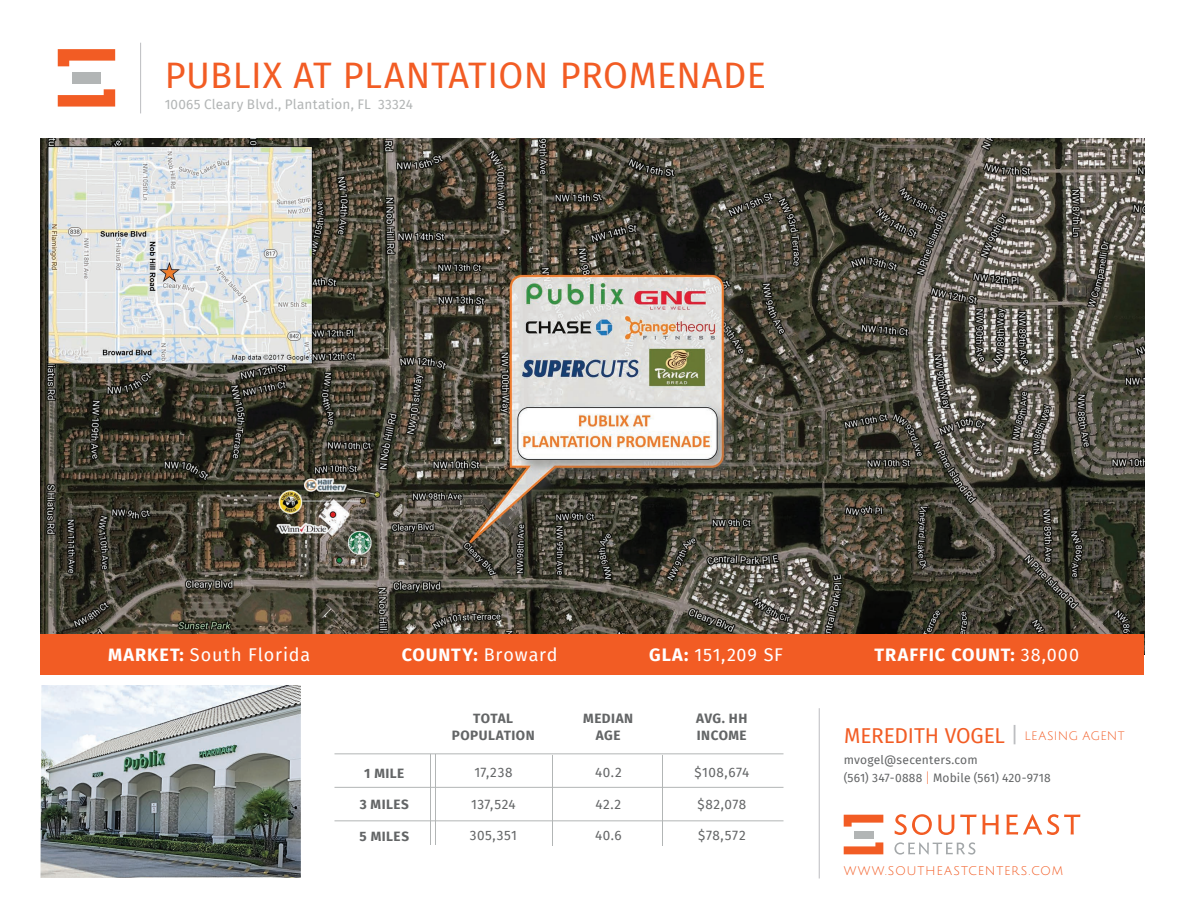
<style>
.page{position:relative;width:1188px;height:918px;background:#fff}
.page>*{position:absolute;margin:0;border:0;box-sizing:border-box;transform-origin:0 0}
.t1{font:36px "Fira Sans";letter-spacing:.015em;color:#f25c24}
.t2{font:21px "Fira Sans";letter-spacing:-.01em;color:#f25c24}
.t3{font:700 18px "Fira Sans";letter-spacing:.05em;color:#fff}
.t4{font:18px "Fira Sans";letter-spacing:.04em;color:#fff}
.t5{font:13.5px "Fira Sans";letter-spacing:.04em;color:#636566}
.t6{font:700 13.5px/16.2px "Fira Sans";letter-spacing:.035em;color:#636566;text-align:center}
.t7{font:13.5px "Fira Sans";letter-spacing:.015em;color:#b2b5b5}
.t8{font:13.5px "Julius Sans One";letter-spacing:.055em;color:#f25c24}
.t9{font:12px/18px "Fira Sans";letter-spacing:.015em;color:#636566}
.s1{font-weight:700}
.s2{font-weight:400}
.s3{color:#bcbdc0}
.s4{font-family:"Julius Sans One";font-size:12px}
.s5{font-family:"Julius Sans One";font-size:13.5px;color:#f25c24}
</style>
<div class="page">
<hr style="left:140px;top:43px;width:1px;height:70px;background:#bcbdc0">
<hr style="left:819px;top:708px;width:1px;height:171px;background:#bcbdc0">
<hr style="left:335px;top:753px;width:449px;height:1px;background:#b2b5b5">
<hr style="left:335px;top:787px;width:449px;height:1px;background:#b2b5b5">
<hr style="left:335px;top:820px;width:449px;height:1px;background:#b2b5b5">
<hr style="left:435px;top:754px;width:1px;height:91px;background:#b2b5b5">
<hr style="left:430px;top:754px;width:1px;height:91px;background:#b2b5b5">
<svg style="left:58px;top:49px;width:57px;height:17px"></svg>
<div style="left:72px;top:72px;width:29px;height:12px;background:#b2b5b5"></div>
<svg style="left:58px;top:89px;width:57px;height:18px"></svg>
<img style="left:40px;top:685px;width:261px;height:193px">
<img style="left:40px;top:139px;width:1104px;height:495px">
<div style="left:40px;top:634px;width:1104px;height:41px;background:#f25c24"></div>
<hr style="left:552px;top:755px;width:1px;height:91px;background:#b2b5b5">
<hr style="left:662px;top:755px;width:1px;height:91px;background:#b2b5b5">
<svg style="left:895px;top:814px;width:37px;height:21px"></svg>
<svg style="left:938px;top:815px;width:61px;height:20px"></svg>
<svg style="left:1006px;top:814px;width:74px;height:21px"></svg>
<svg style="left:894px;top:842px;width:81px;height:13px"></svg>
<svg style="left:844px;top:815px;width:39px;height:12px"></svg>
<div style="left:854px;top:831px;width:19px;height:7px;background:#b2b5b5"></div>
<svg style="left:844px;top:842px;width:39px;height:12px"></svg>
<h1 class="t1" style="left:165px;top:48px;width:603px">PUBLIX AT PLANTATION PROMENADE</h1>
<p class="t7" style="left:165px;top:94px;width:250px">10065 Cleary Blvd., Plantation, FL 33324</p>
<h3 class="t4" style="left:108px;top:642px;width:204px"><span class="s1">MARKET:</span> South Florida</h3>
<h3 class="t3" style="left:402px;top:640px;width:157px">COUNTY: <span class="s2">Broward</span></h3>
<h3 class="t4" style="left:649px;top:642px;width:135px"><span class="s1">GLA:</span> 151,209 SF</h3>
<h3 class="t3" style="left:875px;top:640px;width:206px">TRAFFIC COUNT: <span class="s2">38,000</span></h3>
<p class="t6" style="left:364px;top:764px;width:42px">1 MILE</p>
<p class="t6" style="left:360px;top:795px;width:51px">3 MILES</p>
<p class="t6" style="left:360px;top:827px;width:51px">5 MILES</p>
<p class="t6" style="left:452px;top:710px;width:84px">TOTAL<br>POPULATION</p>
<p class="t6" style="left:583px;top:710px;width:52px">MEDIAN<br>AGE</p>
<p class="t6" style="left:696px;top:710px;width:53px;text-align:left">AVG. HH<br>INCOME</p>
<h2 class="t2" style="left:844px;top:720px;width:282px">MEREDITH VOGEL <span class="s3">|</span> <span class="s4">LEASING AGENT</span></h2>
<p class="t9" style="left:844px;top:751px;width:209px">mvogel@secenters.com<br>(561) 347-0888 <span class="s5">|</span> Mobile (561) 420-9718</p>
<p class="t5" style="left:695px;top:763px;width:56px">$108,674</p>
<p class="t5" style="left:698px;top:794px;width:50px">$82,078</p>
<p class="t5" style="left:698px;top:826px;width:49px">$78,572</p>
<p class="t5" style="left:595px;top:763px;width:28px">40.2</p>
<p class="t5" style="left:596px;top:794px;width:27px">42.2</p>
<p class="t5" style="left:595px;top:826px;width:28px">40.6</p>
<p class="t5" style="left:474px;top:763px;width:40px">17,238</p>
<p class="t5" style="left:471px;top:794px;width:46px">137,524</p>
<p class="t5" style="left:470px;top:826px;width:49px">305,351</p>
<p class="t8" style="left:844px;top:864px;width:221px">www.southeastcenters.com</p>
</div>
